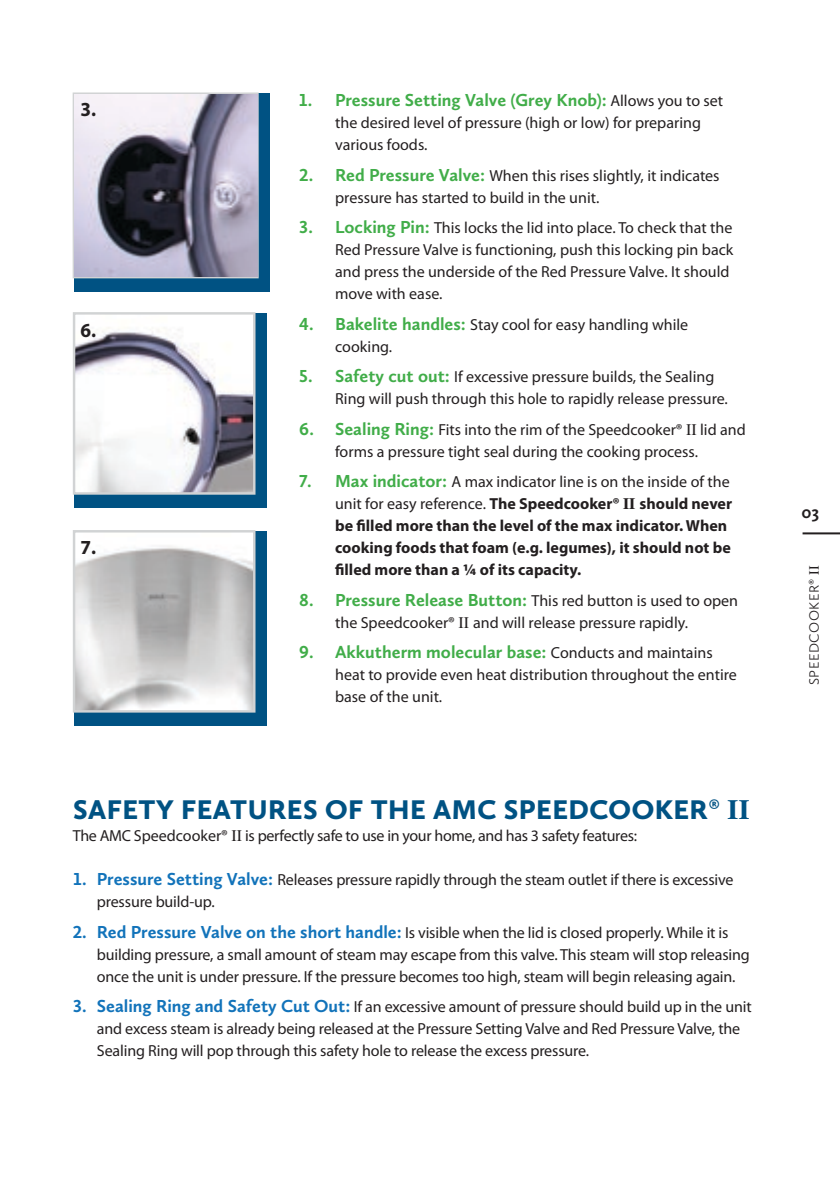
<style>
.page{position:relative;width:840px;height:1191px;background:#fff}
.page>*{position:absolute;margin:0;border:0;box-sizing:border-box;transform-origin:0 0}
.t1{font:900 28px "Calluna Sans";letter-spacing:.02em;color:#005283}
.t2{font:700 20px "Myriad Pro";color:#231f20;scale:.96 1}
.t3{font:700 18px "Calluna Sans";color:#41ad49}
.t4{font:700 18px "Calluna Sans";color:#231f20}
.t5{font:16px/22px "Myriad Pro";letter-spacing:-.01em;color:#231f20}
.t6{font:700 16px/22px "Myriad Pro";color:#231f20}
.t7{font:300 14px "Calluna Sans";letter-spacing:.035em;color:#231f20}
.s1{font-family:"Myriad Pro";font-weight:400;font-size:16px;color:#231f20}
.s2{font-family:"Calluna Sans";font-weight:700;font-size:18px;color:#41ad49}
.s3{font-family:"Times"}
.s4{font-family:"Calluna Sans";font-size:18px;color:#41ad49}
.s5{font-weight:400}
.s6{font-family:"Times";font-weight:700}
.s7{font-family:"Calluna Sans";font-weight:700;font-size:18px;color:#1273ba}
.s8{font-family:"Times";font-weight:400}
</style>
<div class="page">
<div style="left:74px;top:531px;width:192px;height:195px;background:#005283"></div>
<img style="left:76px;top:533px;width:176px;height:176px">
<div style="left:73px;top:530px;width:182px;height:182px;border:2px solid #d1d3d4"></div>
<div style="left:74px;top:313px;width:192px;height:195px;background:#005283"></div>
<img style="left:76px;top:315px;width:176px;height:177px">
<div style="left:73px;top:312px;width:182px;height:183px;border:2px solid #d1d3d4"></div>
<div style="left:74px;top:94px;width:196px;height:198px;background:#005283"></div>
<svg style="left:73px;top:92px;width:185px;height:186px"></svg>
<img style="left:74px;top:94px;width:183px;height:183px">
<hr style="left:802px;top:532px;width:37px;height:2px;background:#231f20">
<p class="t2" style="left:80px;top:96px;width:18px">3.</p>
<p class="t2" style="left:80px;top:96px;width:13px">1</p>
<p class="t2" style="left:80px;top:317px;width:18px">6.</p>
<p class="t2" style="left:80px;top:534px;width:18px">7.</p>
<p class="t3" style="left:299px;top:89px;width:425px">1. Pressure Setting Valve (Grey Knob): <span class="s1">Allows you to set</span></p>
<p class="t5" style="left:335px;top:111px;width:367px">the desired level of pressure (high or low) for preparing various foods.</p>
<p class="t5" style="left:335px;top:164px;width:386px;text-indent:-36px"><span class="s2">2. Red Pressure Valve:</span> When this rises slightly, it indicates pressure has started to build in the unit.</p>
<p class="t5" style="left:335px;top:216px;width:399px;text-indent:-36px"><span class="s2">3. Locking Pin:</span> This locks the lid into place. To check that the Red Pressure Valve is functioning, push this locking pin back and press the underside of the Red Pressure Valve. It should move with ease.</p>
<p class="t5" style="left:335px;top:313px;width:354px;text-indent:-36px"><span class="s2">4. Bakelite handles:</span> Stay cool for easy handling while cooking.</p>
<p class="t5" style="left:335px;top:365px;width:394px;text-indent:-36px"><span class="s2">5. Safety cut out:</span> If excessive pressure builds, the Sealing<br>Ring will push through this hole to rapidly release pressure.</p>
<p class="t5" style="left:335px;top:418px;width:412px;text-indent:-36px"><span class="s2">6. Sealing Ring:</span> Fits into the rim of the Speedcooker® <span class="s3">II</span> lid and forms a pressure tight seal during the cooking process.</p>
<p class="t6" style="left:335px;top:470px;width:398px;text-indent:-36px"><span class="s4">7. Max indicator:</span> <span class="s5">A max indicator line is on the inside of the unit for easy reference.</span> The Speedcooker® <span class="s3">II</span> should never be filled more than the level of the max indicator. When cooking foods that foam (e.g. legumes), it should not be filled more than a ¼ of its capacity.</p>
<p class="t5" style="left:335px;top:589px;width:404px;text-indent:-36px"><span class="s2">8. Pressure Release Button:</span> This red button is used to open the Speedcooker® <span class="s3">II</span> and will release pressure rapidly.</p>
<p class="t3" style="left:299px;top:641px;width:414px">9. Akkutherm molecular base: <span class="s1">Conducts and maintains</span></p>
<p class="t5" style="left:335px;top:663px;width:403px">heat to provide even heat distribution throughout the entire base of the unit.</p>
<h1 class="t1" style="left:73px;top:792px;width:677px">SAFETY FEATURES OF THE AMC SPEEDCOOKER® <span class="s6">II</span></h1>
<p class="t5" style="left:73px;top:824px;width:565px">The AMC Speedcooker® <span class="s3">II</span> is perfectly safe to use in your home, and has 3 safety features:</p>
<p class="t5" style="left:97px;top:868px;width:637px;text-indent:-24px"><span class="s7">1. Pressure Setting Valve:</span> Releases pressure rapidly through the steam outlet if there is excessive pressure build-up.</p>
<p class="t5" style="left:97px;top:921px;width:654px;text-indent:-24px"><span class="s7">2. Red Pressure Valve on the short handle:</span> Is visible when the lid is closed properly. While it is building pressure, a small amount of steam may escape from this valve. This steam will stop releasing once the unit is under pressure. If the pressure becomes too high, steam will begin releasing again.</p>
<p class="t5" style="left:97px;top:995px;width:656px;text-indent:-24px"><span class="s7">3. Sealing Ring and Safety Cut Out:</span> If an excessive amount of pressure should build up in the unit and excess steam is already being released at the Pressure Setting Valve and Red Pressure Valve, the<br>Sealing Ring will pop through this safety hole to release the excess pressure.</p>
<p class="t4" style="left:801px;top:501px;width:19px">03</p>
<p class="t7" style="left:805px;top:685px;width:122px;rotate:-90deg">SPEEDCOOKER® <span class="s8">II</span></p>
</div>
